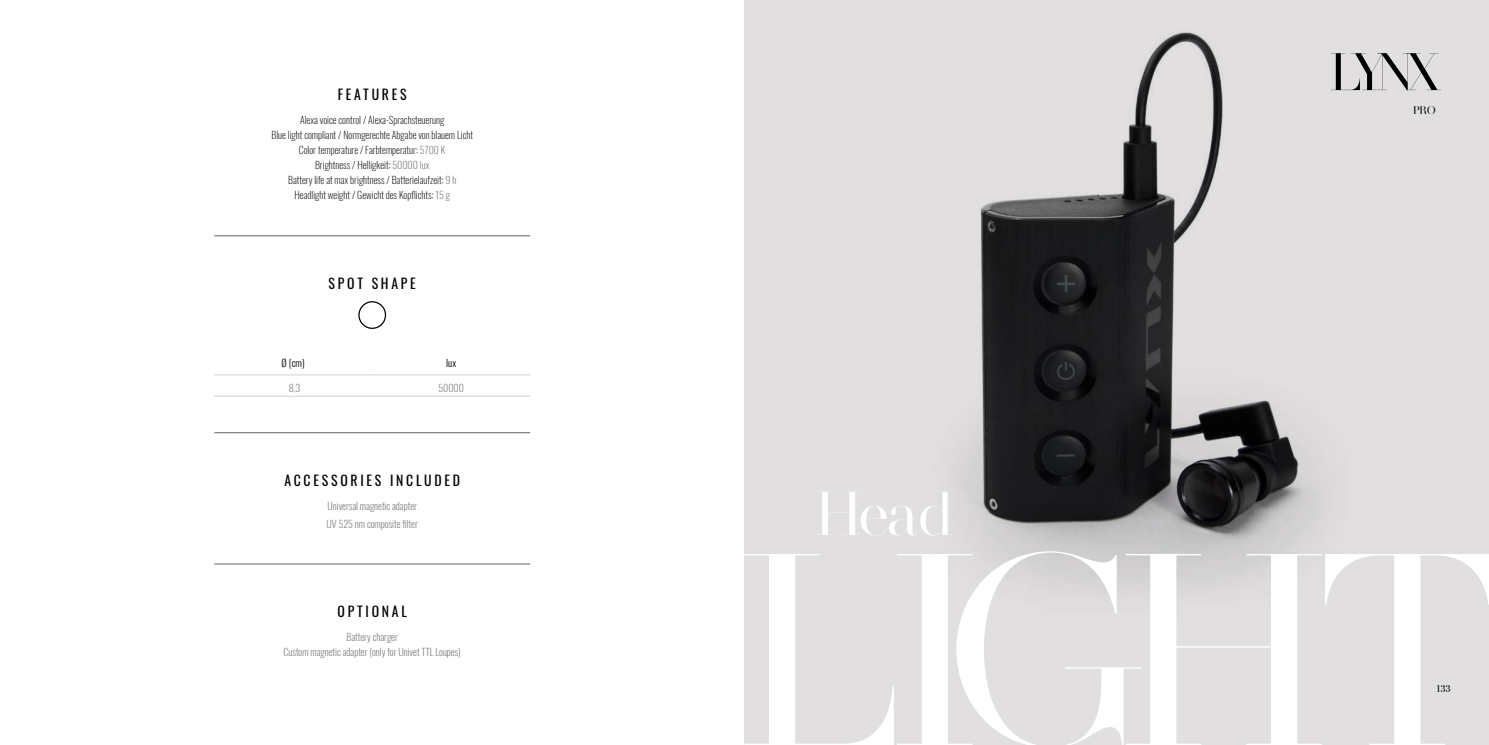
<style>
.page{position:relative;width:1489px;height:745px;background:#fff}
.page>*{position:absolute;margin:0;border:0;box-sizing:border-box;transform-origin:0 0}
.t1{font:272.5px "MADESAONARA2";letter-spacing:.05em;color:#fff}
.t2{font:61.62px "MADESAONARA2";color:#fff}
.t3{font:52.62px "MADESAONARA2";color:#000}
.t4{font:13.75px "Oswald";letter-spacing:.2em;color:#000}
.t5{font:11.25px "MADESAONARA";color:#000}
.t6{font:200 10px/15px "Oswald";color:#000;text-align:center}
.t7{font:200 10px/15px "Oswald";color:#646363;text-align:center}
.t8{font:300 10px "Oswald";color:#000}
.t9{font:10px "Bodoni Svty Two ITCTT";color:#000}
.s1{color:#646363}
</style>
<div class="page">
<svg style="left:744px;top:0;width:744px;height:744px;background:#c5c3c3"></svg>
<hr style="left:214px;top:374px;width:158px;height:1px;background:#d2d1d2">
<hr style="left:372px;top:374px;width:158px;height:1px;background:#d2d1d2">
<hr style="left:214px;top:396px;width:158px;height:1px;background:#d0d0d0">
<hr style="left:372px;top:396px;width:158px;height:1px;background:#d0d0d0">
<div style="left:358px;top:301px;width:28px;height:28px;border:1px solid #000;border-radius:50%"></div>
<hr style="left:214px;top:235px;width:316px;height:1px;background:#646363">
<hr style="left:214px;top:432px;width:316px;height:1px;background:#646363">
<hr style="left:214px;top:563px;width:316px;height:1px;background:#646363">
<h3 class="t4" style="left:338px;top:88px;width:70px">FEATURES</h3>
<p class="t6" style="left:271px;top:111px;width:203px">Alexa voice control / Alexa-Sprachsteuerung<br>Blue light compliant / Normgerechte Abgabe von blauem Licht Color temperature / Farbtemperatur: <span class="s1">5700 K<br></span>Brightness / Helligkeit: <span class="s1">50000 lux<br></span>Battery life at max brightness / Batterielaufzeit: <span class="s1">9 h </span>Headlight weight / Gewicht des Kop昀氀ichts: <span class="s1">15 g</span></p>
<h3 class="t4" style="left:328px;top:277px;width:89px">SPOT SHAPE</h3>
<p class="t8" style="left:281px;top:357px;width:25px">Ø (cm)</p>
<p class="t8" style="left:446px;top:357px;width:11px">lux</p>
<p class="t7" style="left:289px;top:378px;width:13px">8,3</p>
<p class="t7" style="left:438px;top:378px;width:27px">50000</p>
<h3 class="t4" style="left:284px;top:474px;width:177px">ACCESSORIES INCLUDED</h3>
<p class="t7" style="left:326px;top:495px;width:93px;line-height:17.5px;text-align:left">Universal magnetic adapter<br>UV 525 nm composite 昀椀lter</p>
<h3 class="t4" style="left:337px;top:605px;width:71px">OPTIONAL</h3>
<p class="t7" style="left:283px;top:628px;width:179px">Battery charger<br>Custom magnetic adapter (only for Univet TTL Loupes)</p>
<h3 class="t3" style="left:1332px;top:53px;width:101px">LYNX</h3>
<p class="t5" style="left:1412px;top:106px;width:24px">PRO</p>
<h2 class="t2" style="left:819px;top:490px;width:133px">Head</h2>
<h1 class="t1" style="left:755px;top:551px;width:736px">LIGHT</h1>
<p class="t9" style="left:1435px;top:682px;width:16px">133</p>
</div>
